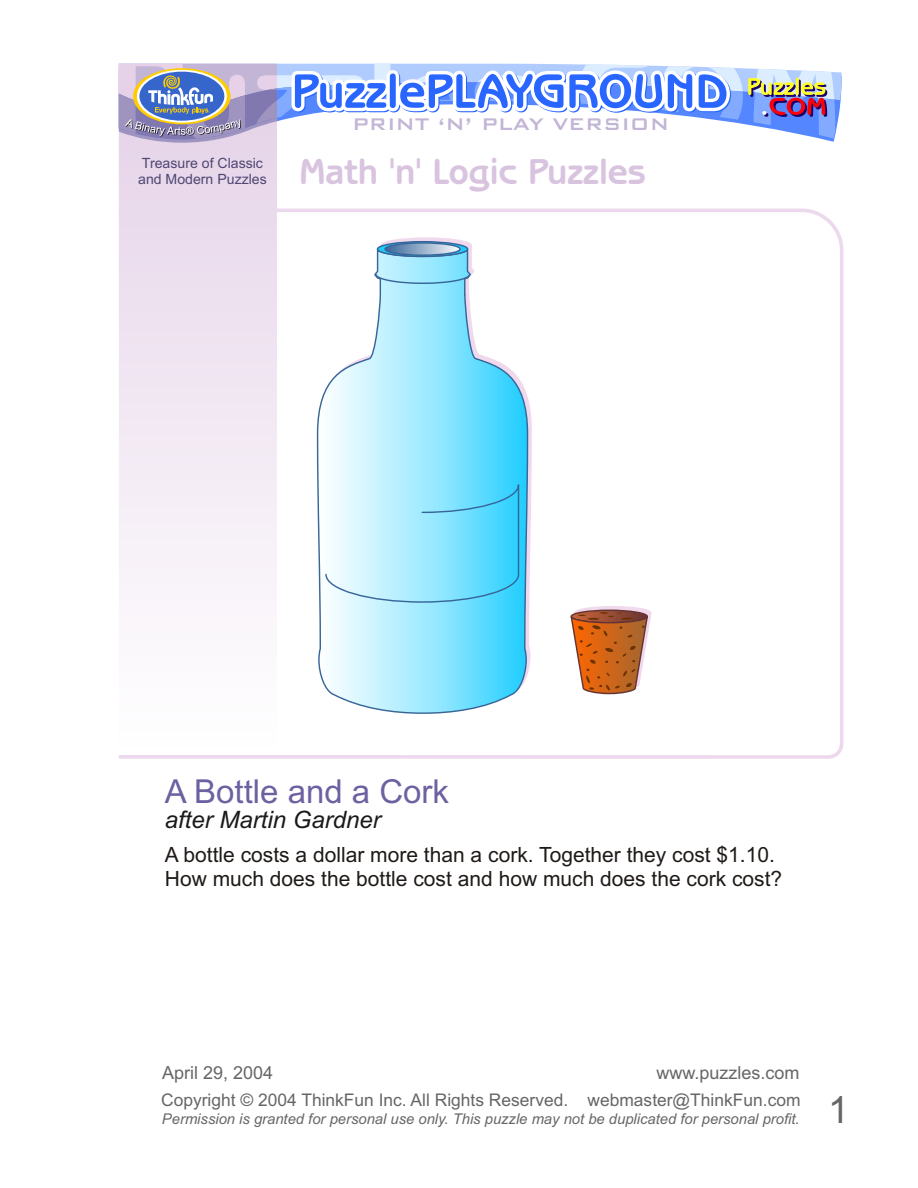
<style>
.page{position:relative;width:918px;height:1188px;background:#fff}
.page>*{position:absolute;margin:0;border:0;box-sizing:border-box;transform-origin:0 0}
.t1{font:37.5px "Arial";color:#666}
.t2{font:700 36.75px "Benguiat Got Bk BT";color:#d9c4e0}
.t3{font:33px "Arial";color:#6e61a1}
.t4{font:italic 24px "Arial";color:#1a1a1a}
.t5{font:22.5px "Bank Gothic Md BT";color:#c2b5d6}
.t6{font:21px/23.4px "Arial";color:#1f1a17}
.t7{font:18px "Arial";color:#666}
.t8{font:17.4px "Arial";color:#666}
.t9{font:italic 14.85px "Arial";color:#666}
.t10{font:14.1px/15.8px "Arial";color:#4f4773}
</style>
<div class="page">
<svg style="left:119px;top:209px;width:724px;height:550px"></svg>
<svg style="left:119px;top:143px;width:158px;height:607px"></svg>
<svg style="left:119px;top:64px;width:723px;height:79px"></svg>
<svg style="left:316px;top:242px;width:213px;height:473px"></svg>
<svg style="left:377px;top:241px;width:91px;height:16px"></svg>
<svg style="left:385px;top:243px;width:75px;height:12px"></svg>
<div style="left:384px;top:242px;width:77px;height:14px;border:1px solid #386699;border-radius:50%"></div>
<svg style="left:374px;top:273px;width:97px;height:12px"></svg>
<svg style="left:325px;top:483px;width:195px;height:120px;background:#9be7fd"></svg>
<svg style="left:568px;top:603px;width:84px;height:103px"></svg>
<p class="t10" style="left:138px;top:157px;width:130px">Treasure of Classic and Modern Puzzles</p>
<p class="t5" style="left:352px;top:113px;width:319px">PRINT ‘N’ PLAY VERSION</p>
<h2 class="t2" style="left:299px;top:156px;width:348px">Math 'n' Logic Puzzles</h2>
<h3 class="t3" style="left:165px;top:779px;width:286px">A Bottle and a Cork</h3>
<p class="t4" style="left:165px;top:810px;width:218px">after Martin Gardner</p>
<p class="t6" style="left:165px;top:845px;width:619px">A bottle costs a dollar more than a cork. Together they cost $1.10.<br>How much does the bottle cost and how much does the cork cost?</p>
<p class="t7" style="left:162px;top:1065px;width:113px">April 29, 2004</p>
<p class="t7" style="left:657px;top:1065px;width:145px">www.puzzles.com</p>
<p class="t9" style="left:162px;top:1113px;width:639px">Permission is granted for personal use only. This puzzle may not be duplicated for personal profit.</p>
<p class="t8" style="left:161px;top:1093px;width:641px">Copyright © 2004 ThinkFun Inc. All Rights Reserved. webmaster@ThinkFun.com</p>
<h1 class="t1" style="left:828px;top:1096px;width:22px">1</h1>
</div>
